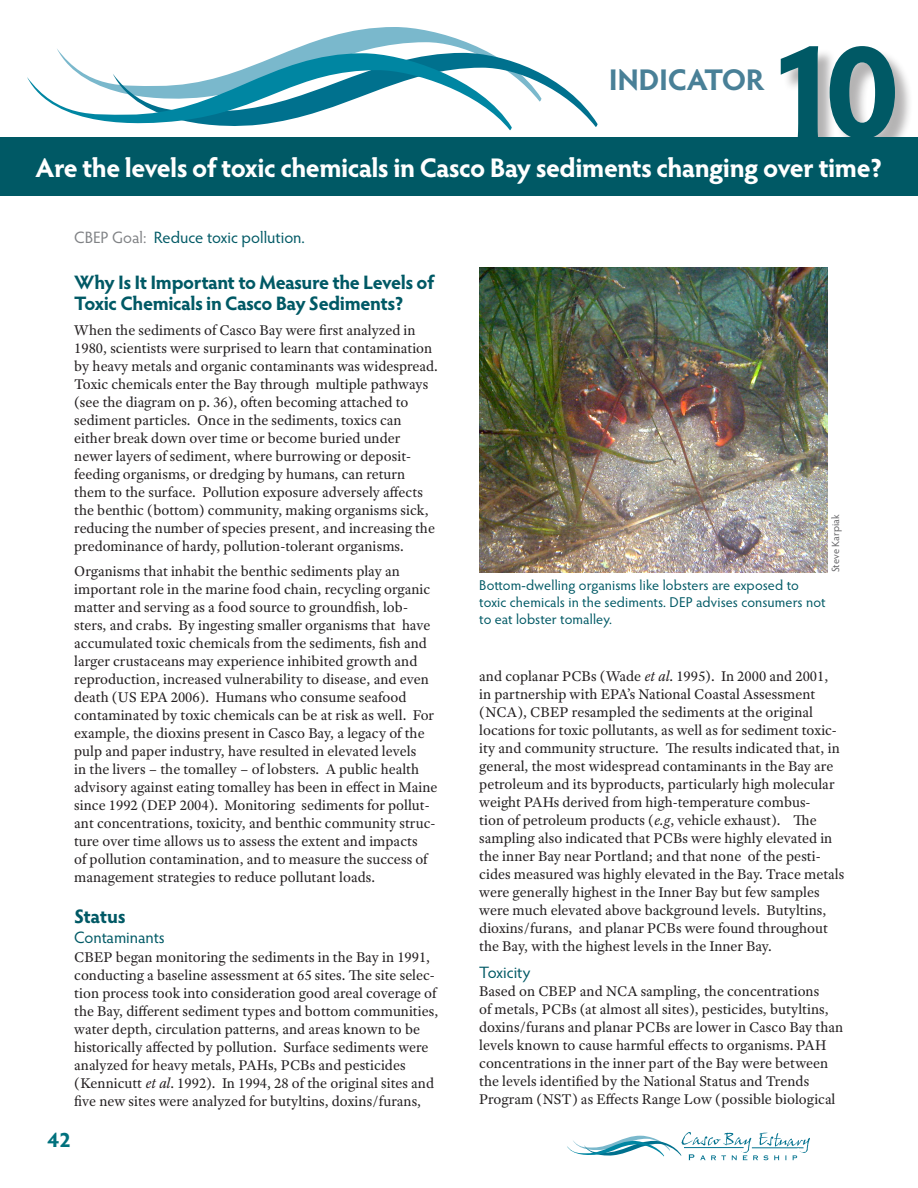
<style>
.page{position:relative;width:918px;height:1188px;background:#fff}
.page>*{position:absolute;margin:0;border:0;box-sizing:border-box;transform-origin:0 0}
.t1{font:700 135px "Hypatia Sans Pro";color:#005965}
.t2{font:700 30px "Hypatia Sans Pro";letter-spacing:-.015em;color:#498097}
.t3{font:700 27px "Hypatia Sans Pro";letter-spacing:-.02em;color:#fff}
.t4{font:700 21px "Hypatia Sans Pro";color:#00717d}
._7-14_Heading_1{font:700 19.5px/21px "Hypatia Sans Pro";letter-spacing:-.02em;color:#005965}
.Goal{font:16.5px "Hypatia Sans Pro";color:#005965}
._7-14_Heading_2{font:16.5px "Hypatia Sans Pro";letter-spacing:-.005em;color:#005965}
.Paragraph_-_1st_unde{font:15px/18px "Adobe Text Pro";color:#231f20}
.Paragraph{font:15px/18px "Adobe Text Pro";color:#231f20}
.t5{font:14.25px/17.1px "Hypatia Sans Pro";letter-spacing:.005em;color:#005965}
.t6{font:10.5px "Hypatia Sans Pro";letter-spacing:.005em;color:#636366}
.s1{color:#808285}
.s2{font-style:italic}
</style>
<div class="page">
<svg style="left:567px;top:1132px;width:243px;height:28px"></svg>
<div style="left:784px;top:48px;width:130px;height:110px;background:#231f20;opacity:.34"></div>
<div style="left:0;top:137px;width:918px;height:59px;background:#005965"></div>
<svg style="left:27px;top:27px;width:571px;height:103px"></svg>
<img style="left:479px;top:268px;width:349px;height:304px">
<p class="t2" style="left:609px;top:58px;width:158px">INDICATOR</p>
<p class="t1" style="left:765px;top:-4px;width:136px">10</p>
<p class="t3" style="left:36px;top:148px;width:848px">Are the levels of toxic chemicals in Casco Bay sediments changing over time?</p>
<p class="Goal" style="left:74px;top:226px;width:232px"><span class="s1">CBEP Goal:</span> Reduce toxic pollution.</p>
<p class="_7-14_Heading_1" style="left:74px;top:270px;width:362px">Why Is It Important to Measure the Levels of<br>Toxic Chemicals in Casco Bay Sediments?</p>
<p class="Paragraph_-_1st_unde" style="left:74px;top:320px;width:365px">When the sediments of Casco Bay were first analyzed in 1980, scientists were surprised to learn that contamination by heavy metals and organic contaminants was widespread.<br>Toxic chemicals enter the Bay through multiple pathways (see the diagram on p. 36), often becoming attached to sediment particles. Once in the sediments, toxics can either break down over time or become buried under newer layers of sediment, where burrowing or deposit&shy;feeding organisms, or dredging by humans, can return them to the surface. Pollution exposure adversely affects the benthic (bottom) community, making organisms sick, reducing the number of species present, and increasing the predominance of hardy, pollution-tolerant organisms.</p>
<p class="Paragraph" style="left:74px;top:562px;width:365px">Organisms that inhabit the benthic sediments play an important role in the marine food chain, recycling organic matter and serving as a food source to groundfish, lob&shy;sters, and crabs. By ingesting smaller organisms that have accumulated toxic chemicals from the sediments, fish and larger crustaceans may experience inhibited growth and reproduction, increased vulnerability to disease, and even death (US EPA 2006). Humans who consume seafood contaminated by toxic chemicals can be at risk as well. For example, the dioxins present in Casco Bay, a legacy of the pulp and paper industry, have resulted in elevated levels<br>in the livers – the tomalley – of lobsters. A public health advisory against eating tomalley has been in effect in Maine since 1992 (DEP 2004). Monitoring sediments for pollut&shy;ant concentrations, toxicity, and benthic community struc&shy;ture over time allows us to assess the extent and impacts<br>of pollution contamination, and to measure the success of management strategies to reduce pollutant loads.</p>
<p class="_7-14_Heading_1" style="left:74px;top:905px;width:53px">Status</p>
<p class="_7-14_Heading_2" style="left:74px;top:926px;width:92px">Contaminants</p>
<p class="Paragraph_-_1st_unde" style="left:74px;top:947px;width:366px">CBEP began monitoring the sediments in the Bay in 1991, conducting a baseline assessment at 65 sites. The site selec&shy;tion process took into consideration good areal coverage of the Bay, different sediment types and bottom communities, water depth, circulation patterns, and areas known to be historically affected by pollution. Surface sediments were analyzed for heavy metals, PAHs, PCBs and pesticides (Kennicutt <span class="s2">et al</span>. 1992). In 1994, 28 of the original sites and five new sites were analyzed for butyltins, doxins/furans,</p>
<h3 class="t4" style="left:48px;top:1125px;width:25px">42</h3>
<p class="t6" style="left:828px;top:572px;width:60px;rotate:-90deg">Steve Karpiak</p>
<p class="t5" style="left:479px;top:576px;width:348px">Bottom-dwelling organisms like lobsters are exposed to toxic chemicals in the sediments. DEP advises consumers not to eat lobster tomalley.</p>
<p class="Paragraph_-_1st_unde" style="left:479px;top:667px;width:367px">and coplanar PCBs (Wade <span class="s2">et al</span>. 1995). In 2000 and 2001,<br>in partnership with EPA’s National Coastal Assessment (NCA), CBEP resampled the sediments at the original locations for toxic pollutants, as well as for sediment toxic&shy;ity and community structure. The results indicated that, in general, the most widespread contaminants in the Bay are petroleum and its byproducts, particularly high molecular weight PAHs derived from high-temperature combus-<br>tion of petroleum products (<span class="s2">e.g</span>, vehicle exhaust). The sampling also indicated that PCBs were highly elevated in the inner Bay near Portland; and that none of the pesti&shy;cides measured was highly elevated in the Bay. Trace metals were generally highest in the Inner Bay but few samples were much elevated above background levels. Butyltins, dioxins/furans, and planar PCBs were found throughout the Bay, with the highest levels in the Inner Bay.</p>
<p class="_7-14_Heading_2" style="left:479px;top:961px;width:53px">Toxicity</p>
<p class="Paragraph_-_1st_unde" style="left:479px;top:982px;width:365px">Based on CBEP and NCA sampling, the concentrations<br>of metals, PCBs (at almost all sites), pesticides, butyltins, doxins/furans and planar PCBs are lower in Casco Bay than levels known to cause harmful effects to organisms. PAH concentrations in the inner part of the Bay were between the levels identified by the National Status and Trends Program (NST) as Effects Range Low (possible biological</p>
</div>
